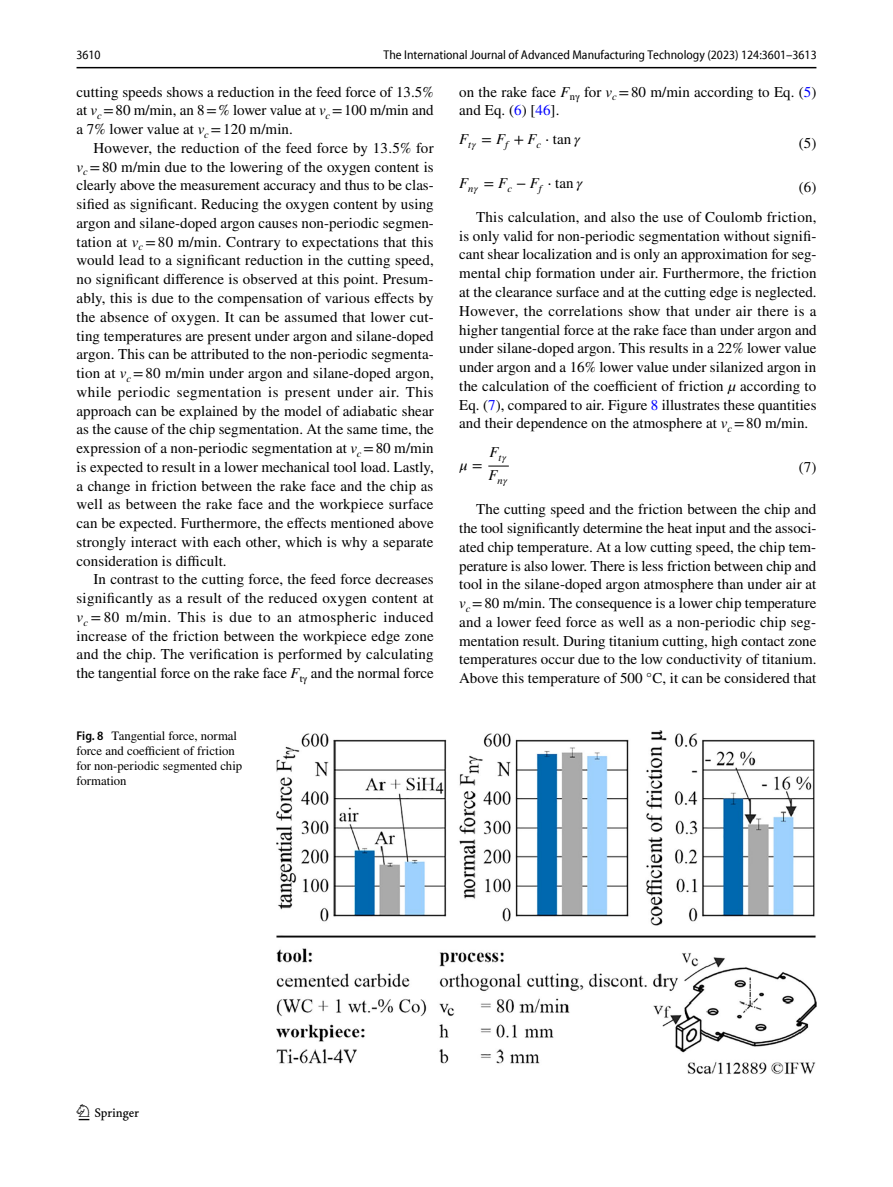
<style>
.page{position:relative;width:893px;height:1187px;background:#fff}
.page>*{position:absolute;margin:0;border:0;box-sizing:border-box;transform-origin:0 0}
.t1{font:22.5px "Springnew Regular 2";color:#000}
.t2{font:15px/18.8px "STIX";letter-spacing:.005em;color:#000;text-align:justify}
.t3{font:15px "STIX General Italic 10";color:#000}
.t4{font:15px "STIX General Italic 11";color:#000}
.t5{font:15px/23.4px "STIX General Italic 9";color:#000}
.t6{font:15px "STIX Math Italic 2";color:#000}
.t7{font:12.75px/15px "STIX";color:#000}
.t8{font:semi-condensed 12.75px "Myriad Pro Unic";color:#000}
.s1{font-style:italic}
.s2{font-family:"Myriad Pro";font-weight:600;font-stretch:semi-condensed}
.s3{color:#00f}
.s4{font-family:"STIX Math Regular 10"}
.s5{font-family:"STIX Math Script Regular 5"}
.s6{font-family:"STIX General Regular 5"}
.s7{font-family:"STIX Math Italic 3"}
.s8{font-family:"STIX Math Regular 8"}
.s9{font-family:"STIX Math Script Regular 4"}
.s10{font-family:"STIX General Regular 4"}
.s11{font-family:"STIX Math Italic 4"}
.s12{font-family:"STIX Math Regular 9"}
</style>
<div class="page">
<hr style="left:77px;top:67px;width:739px;height:1px;background:#000">
<svg style="left:488px;top:465px;width:21px;height:1px"></svg>
<img style="left:276px;top:730px;width:540px;height:343px">
<p class="t8" style="left:76px;top:50px;width:26px">3610</p>
<p class="t8" style="left:384px;top:50px;width:435px">The International Journal of Advanced Manufacturing Technology (2023) 124:3601–3613</p>
<p class="t2" style="left:77px;top:83px;width:359px">cutting speeds shows a reduction in the feed force of 13.5% at <span class="s1">v</span><sub>c</sub> =80 m/min, an 8=% lower value at <span class="s1">v</span><sub>c</sub> =100 m/min and a 7% lower value at <span class="s1">v</span><sub>c</sub> =120 m/min.</p>
<p class="t2" style="left:77px;top:139px;width:359px;text-indent:17px">However, the reduction of the feed force by 13.5% for <span class="s1">v</span><sub>c</sub> =80 m/min due to the lowering of the oxygen content is clearly above the measurement accuracy and thus to be clas&shy;sified as significant. Reducing the oxygen content by using argon and silane-doped argon causes non-periodic segmen&shy;tation at <span class="s1">v</span><sub>c</sub> =80 m/min. Contrary to expectations that this would lead to a significant reduction in the cutting speed, no significant difference is observed at this point. Presum&shy;ably, this is due to the compensation of various effects by the absence of oxygen. It can be assumed that lower cut&shy;ting temperatures are present under argon and silane-doped argon. This can be attributed to the non-periodic segmenta&shy;tion at <span class="s1">v</span><sub>c</sub> =80 m/min under argon and silane-doped argon, while periodic segmentation is present under air. This approach can be explained by the model of adiabatic shear as the cause of the chip segmentation. At the same time, the expression of a non-periodic segmentation at <span class="s1">v</span><sub>c</sub> =80 m/min is expected to result in a lower mechanical tool load. Lastly, a change in friction between the rake face and the chip as well as between the rake face and the workpiece surface can be expected. Furthermore, the effects mentioned above strongly interact with each other, which is why a separate consideration is difficult.</p>
<p class="t2" style="left:77px;top:571px;width:359px;text-indent:17px">In contrast to the cutting force, the feed force decreases significantly as a result of the reduced oxygen content at <span class="s1">v</span><sub>c</sub> = 80 m/min. This is due to an atmospheric induced increase of the friction between the workpiece edge zone and the chip. The verification is performed by calculating the tangential force on the rake face <span class="s1">F</span><sub>tγ</sub> and the normal force</p>
<p class="t7" style="left:77px;top:729px;width:167px"><span class="s2">Fig. 8</span> Tangential force, normal force and coefficient of friction for non-periodic segmented chip formation</p>
<p class="t2" style="left:459px;top:83px;width:359px">on the rake face <span class="s1">F</span><sub>nγ</sub> for <span class="s1">v</span><sub>c</sub> =80 m/min according to Eq. (<span class="s3">5</span>) and Eq. (<span class="s3">6</span>) [<span class="s3">46</span>].</p>
<p class="t3" style="left:459px;top:134px;width:123px">F<sub>t</sub><sub>𝛾</sub> <span class="s4">=</span> F<sub>f</sub> <span class="s4">+</span> F<sub>c</sub> <span class="s5">⋅</span> <span class="s6">tan</span> <span class="s7">𝛾</span></p>
<p class="t2" style="left:799px;top:134px;width:19px">(5)</p>
<p class="t4" style="left:459px;top:177px;width:125px">F<sub>n</sub><sub>𝛾</sub> <span class="s8">=</span> F<sub>c</sub> <span class="s8">−</span> F<sub>f</sub> <span class="s9">⋅</span> <span class="s10">tan</span> <span class="s11">𝛾</span></p>
<p class="t2" style="left:799px;top:178px;width:19px">(6)</p>
<p class="t2" style="left:459px;top:208px;width:359px;text-indent:17px">This calculation, and also the use of Coulomb friction, is only valid for non-periodic segmentation without signifi&shy;cant shear localization and is only an approximation for seg&shy;mental chip formation under air. Furthermore, the friction at the clearance surface and at the cutting edge is neglected.<br>However, the correlations show that under air there is a higher tangential force at the rake face than under argon and under silane-doped argon. This results in a 22% lower value under argon and a 16% lower value under silanized argon in the calculation of the coefficient of friction <span class="s1">µ</span> according to Eq. (<span class="s3">7</span>), compared to air. Figure <span class="s3">8</span> illustrates these quantities and their dependence on the atmosphere at <span class="s1">v</span><sub>c</sub> =80 m/min.</p>
<p class="t5" style="left:488px;top:441px;width:20px">F<sub>t</sub><sub>𝛾<br></sub>F<sub>n</sub><sub>𝛾</sub></p>
<p class="t6" style="left:459px;top:456px;width:25px">𝜇 <span class="s12">=</span></p>
<p class="t2" style="left:799px;top:459px;width:19px">(7)</p>
<p class="t2" style="left:459px;top:501px;width:359px;text-indent:17px">The cutting speed and the friction between the chip and the tool significantly determine the heat input and the associ&shy;ated chip temperature. At a low cutting speed, the chip tem&shy;perature is also lower. There is less friction between chip and tool in the silane-doped argon atmosphere than under air at <span class="s1">v</span><sub>c</sub> =80 m/min. The consequence is a lower chip temperature and a lower feed force as well as a non-periodic chip seg&shy;mentation result. During titanium cutting, high contact zone temperatures occur due to the low conductivity of titanium.<br>Above this temperature of 500 °C, it can be considered that</p>
<h1 class="t1" style="left:79px;top:1104px;width:62px">1 3</h1>
</div>
